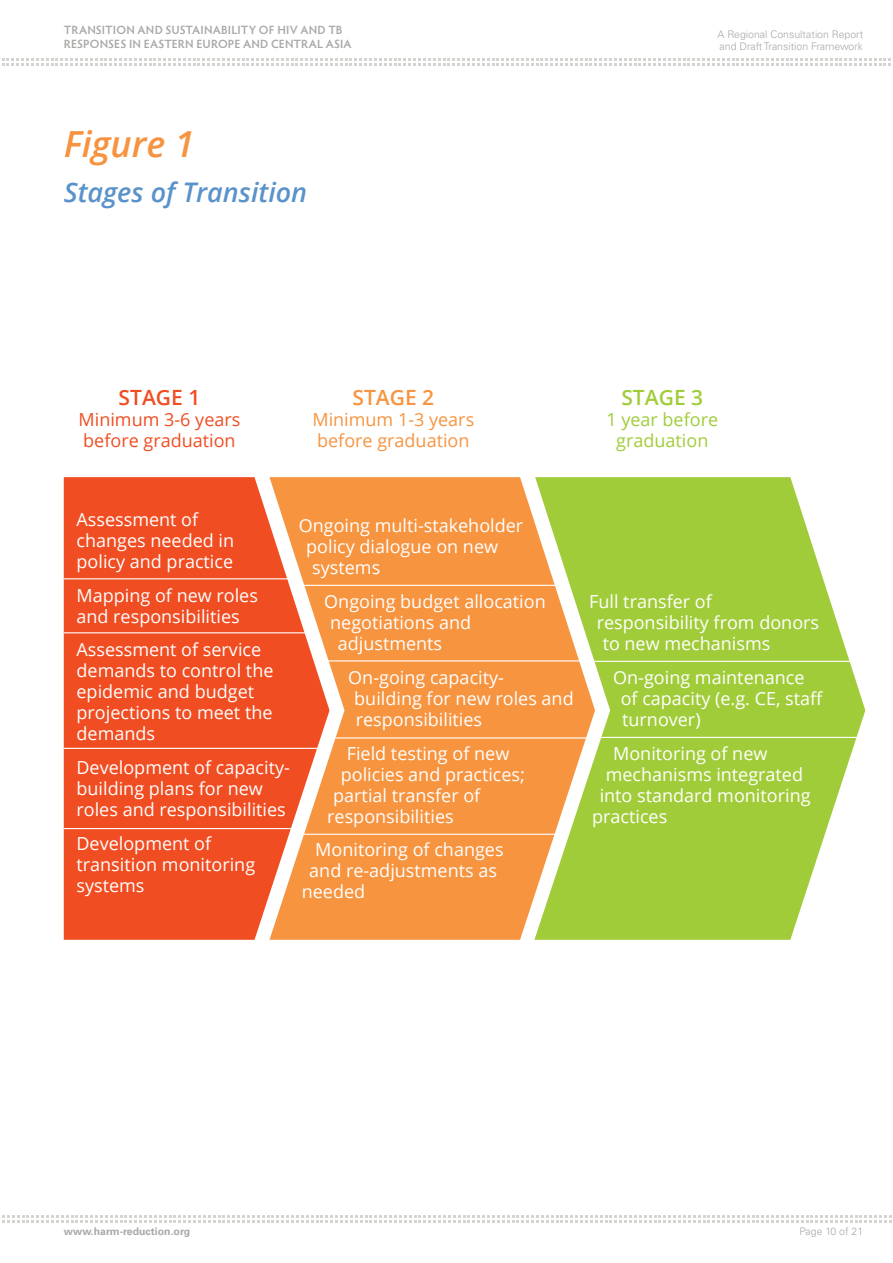
<style>
.page{position:relative;width:893px;height:1263px;background:#fff}
.page>*{position:absolute;margin:0;border:0;box-sizing:border-box;transform-origin:0 0}
.t1{font:italic 600 36px "Open Sans";color:#f69340}
.t2{font:italic 600 27px "Open Sans";color:#5a92ca}
.t3{font:600 21px "Open Sans";color:#f04d22}
.t4{font:600 21px "Open Sans";color:#a1cc3a}
.t5{font:600 21px "Open Sans";color:#f79440}
.t6{font:18px/21px "Open Sans";color:#fff}
.t7{font:18px/21px "Open Sans";color:#f04d22}
.t8{font:18px/21px "Open Sans";color:#f79440}
.t9{font:18px/21px "Open Sans";color:#a1cc3a;text-align:center}
.t10{font:600 12px/14.4px "Hypatia Sans Pro";letter-spacing:.015em;color:#a8a8a6}
.t11{font:300 10.5px/12.6px "Univers LT Std";color:#a8a8a6}
.t12{font:700 10.5px "Univers LT Std";color:#a8a8a6}
</style>
<div class="page">
<svg style="left:2px;top:1215px;width:889px;height:7px"></svg>
<svg style="left:2px;top:59px;width:889px;height:7px"></svg>
<svg style="left:595px;top:477px;width:270px;height:463px;background:#aed356"></svg>
<div style="left:64px;top:477px;width:205px;height:463px;background:#f04d22"></div>
<svg style="left:269px;top:477px;width:326px;height:463px;background:#f09c4e"></svg>
<hr style="left:64px;top:578px;width:234px;height:1px;background:#fff">
<hr style="left:64px;top:632px;width:251px;height:1px;background:#fff">
<hr style="left:64px;top:748px;width:257px;height:1px;background:#fff">
<hr style="left:595px;top:737px;width:272px;height:1px;background:#fff">
<hr style="left:586px;top:661px;width:280px;height:1px;background:#fff">
<hr style="left:296px;top:585px;width:262px;height:1px;background:#fff">
<hr style="left:322px;top:660px;width:262px;height:1px;background:#fff">
<hr style="left:332px;top:737px;width:266px;height:1px;background:#fff">
<hr style="left:302px;top:834px;width:260px;height:1px;background:#fff">
<hr style="left:64px;top:828px;width:234px;height:1px;background:#fff">
<p class="t10" style="left:64px;top:22px;width:289px">TRANSITION AND SUSTAINABILITY OF HIV AND TB<br>RESPONSES IN EASTERN EUROPE AND CENTRAL ASIA</p>
<h1 class="t1" style="left:64px;top:119px;width:132px">Figure 1</h1>
<h2 class="t2" style="left:64px;top:173px;width:245px">Stages of Transition</h2>
<p class="t11" style="left:717px;top:28px;width:147px">A Regional Consultation Report and Draft Transition Framework</p>
<p class="t3" style="left:119px;top:383px;width:83px">STAGE 1</p>
<p class="t7" style="left:79px;top:408px;width:163px">Minimum 3-6 years before graduation</p>
<p class="t5" style="left:352px;top:383px;width:83px">STAGE 2</p>
<p class="t8" style="left:312px;top:408px;width:163px">Minimum 1-3 years before graduation</p>
<p class="t4" style="left:621px;top:383px;width:83px">STAGE 3</p>
<p class="t9" style="left:606px;top:408px;width:113px">1 year before graduation</p>
<p class="t6" style="left:77px;top:508px;width:159px">Assessment of changes needed in policy and practice</p>
<p class="t6" style="left:77px;top:584px;width:183px">Mapping of new roles and responsibilities</p>
<p class="t6" style="left:77px;top:639px;width:198px">Assessment of service demands to control the epidemic and budget projections to meet the demands</p>
<p class="t6" style="left:77px;top:757px;width:215px">Development of capacity&shy;building plans for new roles and responsibilities</p>
<p class="t6" style="left:77px;top:832px;width:180px">Development of transition monitoring systems</p>
<p class="t6" style="left:299px;top:515px;width:226px">Ongoing multi-stakeholder</p>
<p class="t6" style="left:306px;top:536px;width:193px">policy dialogue on new</p>
<p class="t6" style="left:312px;top:557px;width:70px">systems</p>
<p class="t6" style="left:324px;top:591px;width:223px">Ongoing budget allocation</p>
<p class="t6" style="left:330px;top:612px;width:142px">negotiations and</p>
<p class="t6" style="left:338px;top:633px;width:106px">adjustments</p>
<p class="t6" style="left:354px;top:666px;width:221px;text-indent:-6px">On-going capacity&shy;building for new roles and responsibilities</p>
<p class="t6" style="left:347px;top:742px;width:164px">Field testing of new</p>
<p class="t6" style="left:341px;top:763px;width:186px">policies and practices;</p>
<p class="t6" style="left:333px;top:784px;width:149px">partial transfer of</p>
<p class="t6" style="left:327px;top:805px;width:128px">responsibilities</p>
<p class="t6" style="left:315px;top:839px;width:190px">Monitoring of changes</p>
<p class="t6" style="left:309px;top:860px;width:189px">and re-adjustments as</p>
<p class="t6" style="left:302px;top:881px;width:65px">needed</p>
<p class="t6" style="left:589px;top:591px;width:124px">Full transfer of</p>
<p class="t6" style="left:597px;top:612px;width:224px">responsibility from donors</p>
<p class="t6" style="left:603px;top:633px;width:169px">to new mechanisms</p>
<p class="t6" style="left:621px;top:666px;width:204px;text-indent:-8px">On-going maintenance of capacity (e.g. CE, staff turnover)</p>
<p class="t6" style="left:613px;top:742px;width:156px">Monitoring of new</p>
<p class="t6" style="left:606px;top:763px;width:199px">mechanisms integrated</p>
<p class="t6" style="left:600px;top:784px;width:212px">into standard monitoring</p>
<p class="t6" style="left:592px;top:805px;width:77px">practices</p>
<p class="t12" style="left:64px;top:1225px;width:128px">www.harm-reduction.org</p>
<p class="t11" style="left:799px;top:1224px;width:65px">Page 10 of 21</p>
</div>
